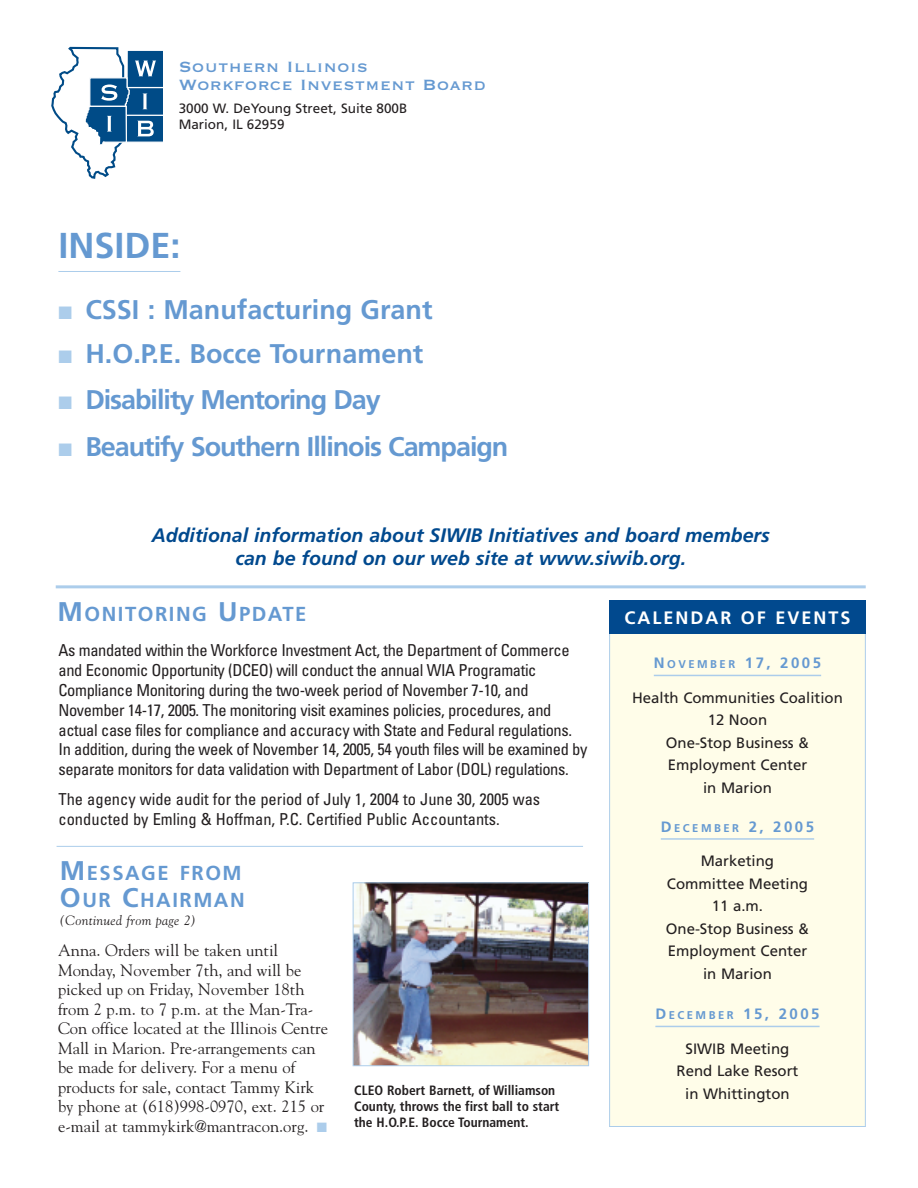
<style>
.page{position:relative;width:918px;height:1188px;background:#fff}
.page>*{position:absolute;margin:0;border:0;box-sizing:border-box;transform-origin:0 0}
.t1{font:700 36px "Frutiger";color:#6599d1}
.t2{font:700 27px "Frutiger";letter-spacing:-.04em;color:#6599d1}
.t3{font:700 27px "Frutiger";color:#6599d1}
.t4{font:700 20.25px/27px "Frutiger";letter-spacing:.075em;color:#6599d1}
.t5{font:italic 700 19.5px/22.5px "Frutiger";color:#01498e;text-align:center}
.t6{font:19.5px/18px "Copperplate Thirty One BC";letter-spacing:.03em;color:#6599d1}
.t7{font:700 18px "Frutiger";letter-spacing:.11em;color:#fff}
.t8{font:condensed 16.5px/19.8px "Univers";letter-spacing:-.02em;color:#231f20}
.t9{font:16.5px/19.5px "Goudy";color:#231f20}
.t10{font:condensed 16.5px/19.8px "Univers";color:#231f20}
.t11{font:15px/22.5px "Frutiger";color:#231f20;text-align:center}
.t12{font:700 15px "Frutiger";letter-spacing:.165em;color:#6599d1}
.t13{font:700 condensed 13.5px/16.2px "Frutiger";color:#231f20}
.t14{font:13.5px/16.5px "Frutiger";color:#231f20}
.t15{font:italic 13.5px "Goudy";letter-spacing:.025em;color:#231f20}
.s1{color:#accdeb}
.s2{font-size:27px}
.s3{font-size:11.25px}
</style>
<div class="page">
<hr style="left:56px;top:585px;width:810px;height:3px;background:#accdeb">
<svg style="left:51px;top:47px;width:111px;height:132px"></svg>
<hr style="left:58px;top:271px;width:122px;height:1px;background:#accdeb">
<hr style="left:57px;top:846px;width:526px;height:1px;background:#accdeb">
<div style="left:610px;top:601px;width:255px;height:525px;background:#fffde9"></div>
<div style="left:609px;top:600px;width:257px;height:34px;background:#01498e"></div>
<hr style="left:654px;top:675px;width:167px;height:1px;background:#accdeb">
<hr style="left:661px;top:838px;width:153px;height:2px;background:#accdeb">
<hr style="left:655px;top:1026px;width:165px;height:1px;background:#accdeb">
<img style="left:355px;top:884px;width:232px;height:180px">
<div style="left:353px;top:882px;width:236px;height:184px;border:1px solid #accdeb"></div>
<p class="t6" style="left:179px;top:56px;width:308px">Southern Illinois<br>Workforce Investment Board</p>
<p class="t14" style="left:179px;top:101px;width:230px">3000 W. DeYoung Street, Suite 800B<br>Marion, IL 62959</p>
<h1 class="t1" style="left:58px;top:231px;width:124px">INSIDE:</h1>
<h2 class="t3" style="left:58px;top:299px;width:376px"><span class="s1">■</span> CSSI : Manufacturing Grant</h2>
<h2 class="t3" style="left:58px;top:342px;width:367px"><span class="s1">■</span> H.O.P.E. Bocce Tournament</h2>
<h2 class="t2" style="left:58px;top:389px;width:324px"><span class="s1">■</span> Disability Mentoring Day</h2>
<h2 class="t2" style="left:58px;top:435px;width:451px"><span class="s1">■</span> Beautify Southern Illinois Campaign</h2>
<p class="t5" style="left:152px;top:526px;width:620px">Additional information about SIWIB Initiatives and board members can be found on our web site at www.siwib.org.</p>
<p class="t4" style="left:58px;top:602px;width:250px"><span class="s2">M</span>ONITORING <span class="s2">U</span>PDATE</p>
<p class="t7" style="left:624px;top:611px;width:228px">CALENDAR OF EVENTS</p>
<p class="t12" style="left:654px;top:657px;width:169px">N<span class="s3">OVEMBER</span> 17, 2005</p>
<p class="t11" style="left:632px;top:687px;width:212px">Health Communities Coalition<br>12 Noon<br>One-Stop Business &amp;<br>Employment Center<br>in Marion</p>
<p class="t12" style="left:661px;top:820px;width:155px">D<span class="s3">ECEMBER</span> 2, 2005</p>
<p class="t11" style="left:666px;top:851px;width:145px">Marketing<br>Committee Meeting<br>11 a.m.<br>One-Stop Business &amp;<br>Employment Center in Marion</p>
<p class="t12" style="left:655px;top:1008px;width:166px">D<span class="s3">ECEMBER</span> 15, 2005</p>
<p class="t11" style="left:677px;top:1038px;width:123px">SIWIB Meeting<br>Rend Lake Resort</p>
<p class="t8" style="left:58px;top:642px;width:530px">As mandated within the Workforce Investment Act, the Department of Commerce and Economic Opportunity (DCEO) will conduct the annual WIA Programatic Compliance Monitoring during the two-week period of November 7-10, and November 14-17, 2005. The monitoring visit examines policies, procedures, and actual case files for compliance and accuracy with State and Fedural regulations.<br>In addition, during the week of November 14, 2005, 54 youth files will be examined by separate monitors for data validation with Department of Labor (DOL) regulations.</p>
<p class="t10" style="left:58px;top:791px;width:483px">The agency wide audit for the period of July 1, 2004 to June 30, 2005 was conducted by Emling &amp; Hoffman, P.C. Certified Public Accountants.</p>
<p class="t4" style="left:60px;top:861px;width:186px"><span class="s2">M</span>ESSAGE FROM<br><span class="s2">O</span>UR <span class="s2">C</span>HAIRMAN</p>
<p class="t15" style="left:60px;top:913px;width:138px">(Continued from page 2)</p>
<p class="t9" style="left:58px;top:941px;width:272px">Anna. Orders will be taken until Monday, November 7th, and will be picked up on Friday, November 18th from 2 p.m. to 7 p.m. at the Man-Tra-Con office located at the Illinois Centre Mall in Marion. Pre-arrangements can be made for delivery. For a menu of products for sale, contact Tammy Kirk by phone at (618)998-0970, ext. 215 or e-mail at tammykirk@mantracon.org. <span class="s1">■</span></p>
<p class="t13" style="left:354px;top:1083px;width:203px">CLEO Robert Barnett, of Williamson</p>
<p class="t11" style="left:685px;top:1083px;width:106px">in Whittington</p>
<p class="t13" style="left:354px;top:1100px;width:207px">County, throws the first ball to start the H.O.P.E. Bocce Tournament.</p>
</div>
